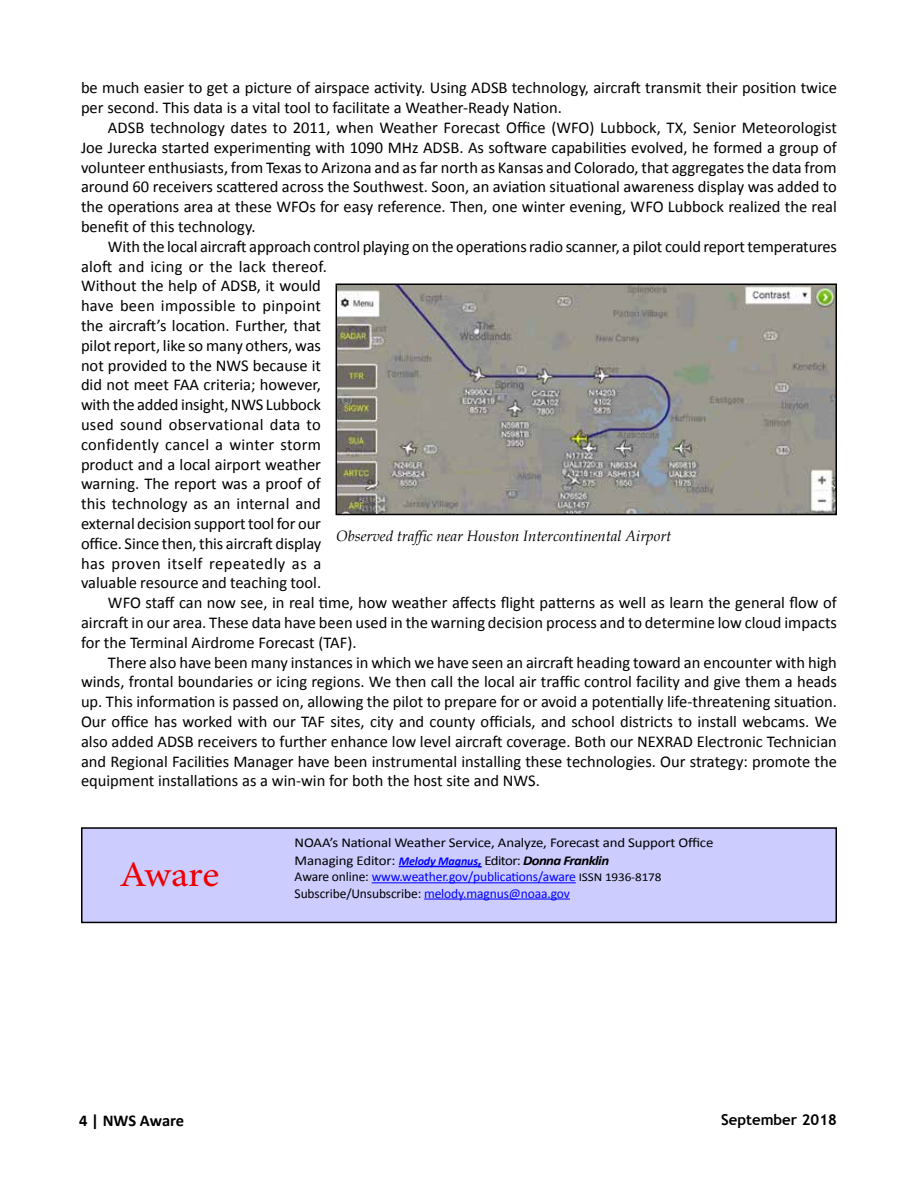
<style>
.page{position:relative;width:918px;height:1188px;background:#fff}
.page>*{position:absolute;margin:0;border:0;box-sizing:border-box;transform-origin:0 0}
.t1{font:36px "Minion Pro";letter-spacing:-.01em;color:#e00;scale:1.1 1}
.t2{font:16.5px/19.8px "Calibri";color:#000;text-align:justify}
.t3{font:700 16.5px "Calibri";color:#000}
.t4{font:italic 15px "Book Antiqua";color:#000}
.t5{font:700 15px "Trebuchet MS";color:#000}
.t6{font:13.5px/18px "Calibri";letter-spacing:-.01em;color:#000;scale:1.1 1}
.t7{font:13.5px "Calibri";letter-spacing:-.01em;color:#00f}
.t8{font:13.5px "Calibri";letter-spacing:-.01em;color:#000}
.s1{font-weight:700;font-style:italic;font-size:12px;color:#00f}
.s2{font-weight:700;font-style:italic;font-size:15px;color:#00f}
.s3{font-weight:700;font-style:italic}
.s4{color:#000}
.s5{font-size:12px;color:#000}
.s6{color:#00f}
</style>
<div class="page">
<div style="left:82px;top:828px;width:754px;height:94px;background:#ccf"></div>
<div style="left:81px;top:827px;width:756px;height:96px;border:2px solid #000"></div>
<hr style="left:399px;top:866px;width:79px;height:1px;background:#00f">
<hr style="left:372px;top:882px;width:204px;height:1px;background:#00f">
<hr style="left:424px;top:899px;width:146px;height:1px;background:#00f">
<img style="left:339px;top:287px;width:495px;height:225px">
<div style="left:336px;top:284px;width:501px;height:231px;border:2px solid #000"></div>
<p class="t2" style="left:81px;top:78px;width:758px">be much easier to get a picture of airspace activity. Using ADSB technology, aircraft transmit their position twice per second. This data is a vital tool to facilitate a Weather-Ready Nation.</p>
<p class="t2" style="left:81px;top:118px;width:757px;text-indent:27px">ADSB technology dates to 2011, when Weather Forecast Office (WFO) Lubbock, TX, Senior Meteorologist Joe Jurecka started experimenting with 1090 MHz ADSB. As software capabilities evolved, he formed a group of volunteer enthusiasts, from Texas to Arizona and as far north as Kansas and Colorado, that aggregates the data from around 60 receivers scattered across the Southwest. Soon, an aviation situational awareness display was added to the operations area at these WFOs for easy reference. Then, one winter evening, WFO Lubbock realized the real benefit of this technology.</p>
<p class="t2" style="left:81px;top:236px;width:758px;text-align:left;text-indent:27px">With the local aircraft approach control playing on the operations radio scanner, a pilot could report temperatures aloft and icing or the lack thereof.<br>Without the help of ADSB, it would<br>have been impossible to pinpoint<br>the aircraft’s location. Further, that<br>pilot report, like so many others, was<br>not provided to the NWS because it<br>did not meet FAA criteria; however,<br>with the added insight, NWS Lubbock<br>used sound observational data to<br>confidently cancel a winter storm<br>product and a local airport weather<br>warning. The report was a proof of<br>this technology as an internal and<br>external decision support tool for our<br>office. Since then, this aircraft display<br>has proven itself repeatedly as a<br>valuable resource and teaching tool.</p>
<p class="t2" style="left:81px;top:593px;width:757px;text-indent:27px">WFO staff can now see, in real time, how weather affects flight patterns as well as learn the general flow of aircraft in our area. These data have been used in the warning decision process and to determine low cloud impacts for the Terminal Airdrome Forecast (TAF).</p>
<p class="t2" style="left:81px;top:652px;width:758px;text-indent:27px">There also have been many instances in which we have seen an aircraft heading toward an encounter with high winds, frontal boundaries or icing regions. We then call the local air traffic control facility and give them a heads up. This information is passed on, allowing the pilot to prepare for or avoid a potentially life-threatening situation.<br>Our office has worked with our TAF sites, city and county officials, and school districts to install webcams. We also added ADSB receivers to further enhance low level aircraft coverage. Both our NEXRAD Electronic Technician and Regional Facilities Manager have been instrumental installing these technologies. Our strategy: promote the equipment installations as a win-win for both the host site and NWS.</p>
<p class="t4" style="left:336px;top:526px;width:336px">Observed traffic near Houston Intercontinental Airport</p>
<h1 class="t1" style="left:119px;top:850px;width:92px">Aware</h1>
<p class="t6" style="left:295px;top:834px;width:382px">NOAA’s National Weather Service, Analyze, Forecast and Support Office<br>Managing Editor: <span class="s1">Melody Magnus</span><span class="s2">,</span> Editor: <span class="s3">Donna Franklin</span></p>
<p class="t7" style="left:295px;top:868px;width:368px"><span class="s4">Aware online:</span> www.weather.gov/publications/aware <span class="s5">ISSN 1936-8178</span></p>
<p class="t8" style="left:295px;top:884px;width:277px">Subscribe/Unsubscribe: <span class="s6">melody.magnus@noaa.gov</span></p>
<p class="t3" style="left:79px;top:1110px;width:107px">4 | NWS Aware</p>
<p class="t5" style="left:721px;top:1110px;width:117px">September 2018</p>
</div>
